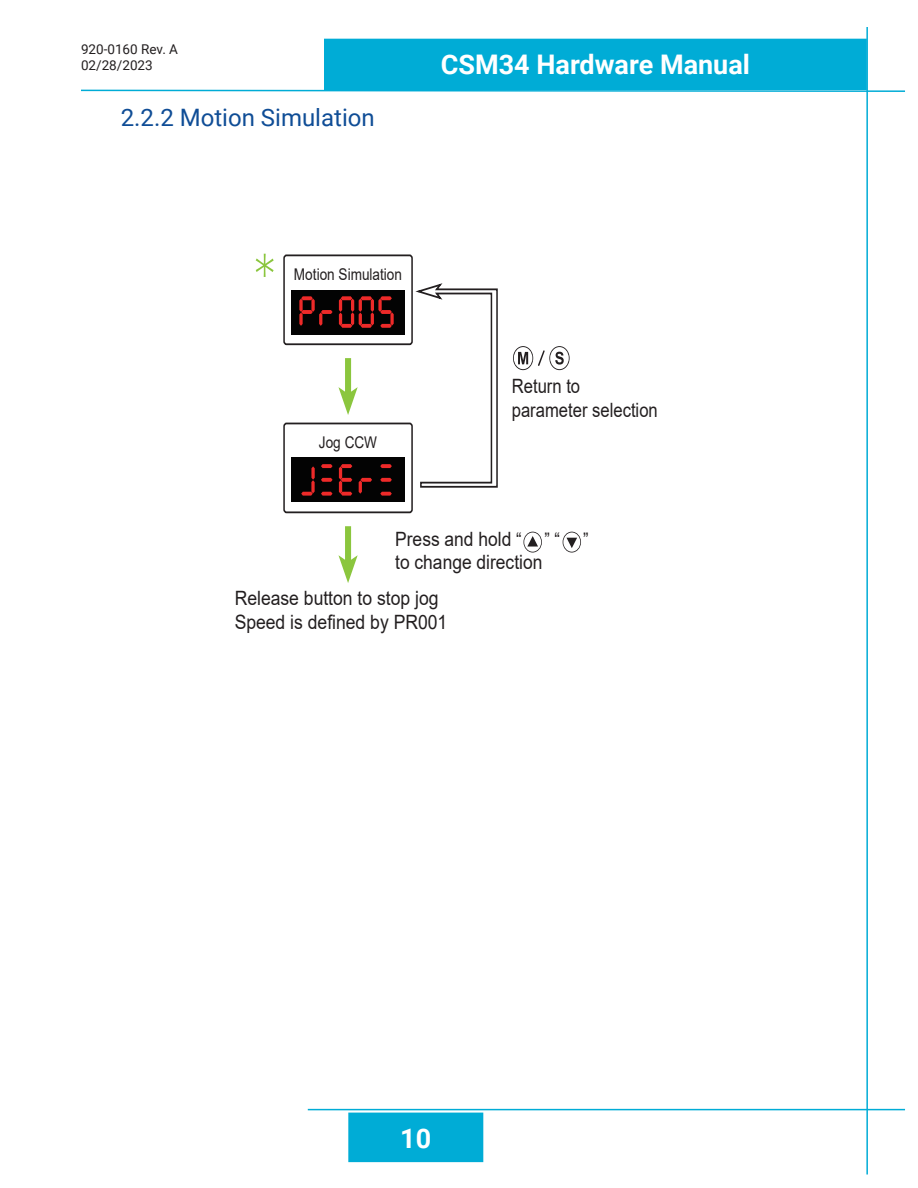
<style>
.page{position:relative;width:918px;height:1188px;background:#fff}
.page>*{position:absolute;margin:0;border:0;box-sizing:border-box;transform-origin:0 0}
.page_Number{font:700 27px "Roboto";color:#fff}
.Subhead_2{font:24px "Roboto";color:#0f4d96}
.t1{font:19.8px/23.7px "Arial";color:#231f20;scale:.89 1}
.t2{font:19.8px/23.7px "Arial";color:#231f20;scale:.88 1}
.t3{font:19.8px/23.7px "Arial";color:#231f20;scale:.84 1}
.t4{font:16.2px "Arial";color:#231f20;scale:.84 1}
.Body_text{font:13.5px "Roboto";color:#231f20}
.s1{font-size:18.75px}
</style>
<div class="page">
<svg style="left:81px;top:89px;width:824px;height:3px;background:#5cc9e4"></svg>
<hr style="left:308px;top:1109px;width:597px;height:1px;background:#00acd6">
<div style="left:349px;top:1113px;width:134px;height:48px;background:#00acd6"></div>
<div style="left:348px;top:1113px;width:135px;height:49px;border:2px solid #00acd6"></div>
<hr style="left:866px;top:27px;width:2px;height:1147px;background:#00acd6">
<div style="left:325px;top:39px;width:541px;height:50px;background:#00acd6"></div>
<div style="left:324px;top:39px;width:543px;height:51px;border:2px solid #00acd6"></div>
<svg style="left:513px;top:346px;width:57px;height:24px"></svg>
<svg style="left:523px;top:532px;width:19px;height:21px"></svg>
<svg style="left:563px;top:532px;width:18px;height:21px"></svg>
<svg style="left:338px;top:358px;width:20px;height:57px"></svg>
<svg style="left:338px;top:526px;width:20px;height:57px"></svg>
<svg style="left:415px;top:283px;width:83px;height:205px"></svg>
<div style="left:291px;top:457px;width:114px;height:45px;background:#030303"></div>
<svg style="left:301px;top:466px;width:14px;height:30px"></svg>
<svg style="left:321px;top:464px;width:12px;height:4px"></svg>
<svg style="left:321px;top:478px;width:12px;height:4px"></svg>
<svg style="left:321px;top:492px;width:12px;height:4px"></svg>
<svg style="left:339px;top:464px;width:13px;height:32px"></svg>
<svg style="left:359px;top:478px;width:13px;height:16px"></svg>
<svg style="left:380px;top:464px;width:12px;height:4px"></svg>
<svg style="left:380px;top:478px;width:12px;height:4px"></svg>
<svg style="left:380px;top:492px;width:12px;height:4px"></svg>
<div style="left:283px;top:423px;width:130px;height:90px;border:2px solid #231f20;border-radius:3px"></div>
<div style="left:291px;top:290px;width:114px;height:45px;background:#030303"></div>
<svg style="left:299px;top:296px;width:34px;height:30px"></svg>
<svg style="left:339px;top:296px;width:55px;height:32px"></svg>
<div style="left:283px;top:255px;width:130px;height:90px;border:2px solid #231f20;border-radius:3px"></div>
<svg style="left:256px;top:254px;width:18px;height:23px"></svg>
<p class="Body_text" style="left:81px;top:40px;width:99px">920-0160 Rev. A</p>
<p class="Body_text" style="left:81px;top:56px;width:73px">02/28/2023</p>
<p class="Subhead_2" style="left:121px;top:101px;width:256px">2.2.2 Motion Simulation</p>
<p class="page_Number" style="left:441px;top:45px;width:311px">CSM34 Hardware Manual</p>
<p class="t4" style="left:294px;top:263px;width:130px">Motion Simulation</p>
<p class="t4" style="left:319px;top:431px;width:71px">Jog CCW</p>
<p class="t3" style="left:512px;top:374px;width:175px">Return to parameter selection</p>
<p class="t2" style="left:395px;top:527px;width:221px">Press and hold <span class="s1">“ ” “ ” </span>to change direction</p>
<p class="t1" style="left:235px;top:586px;width:240px">Release button to stop jog<br>Speed is defined by PR001</p>
<h1 class="page_Number" style="left:400px;top:1119px;width:32px">10</h1>
</div>
